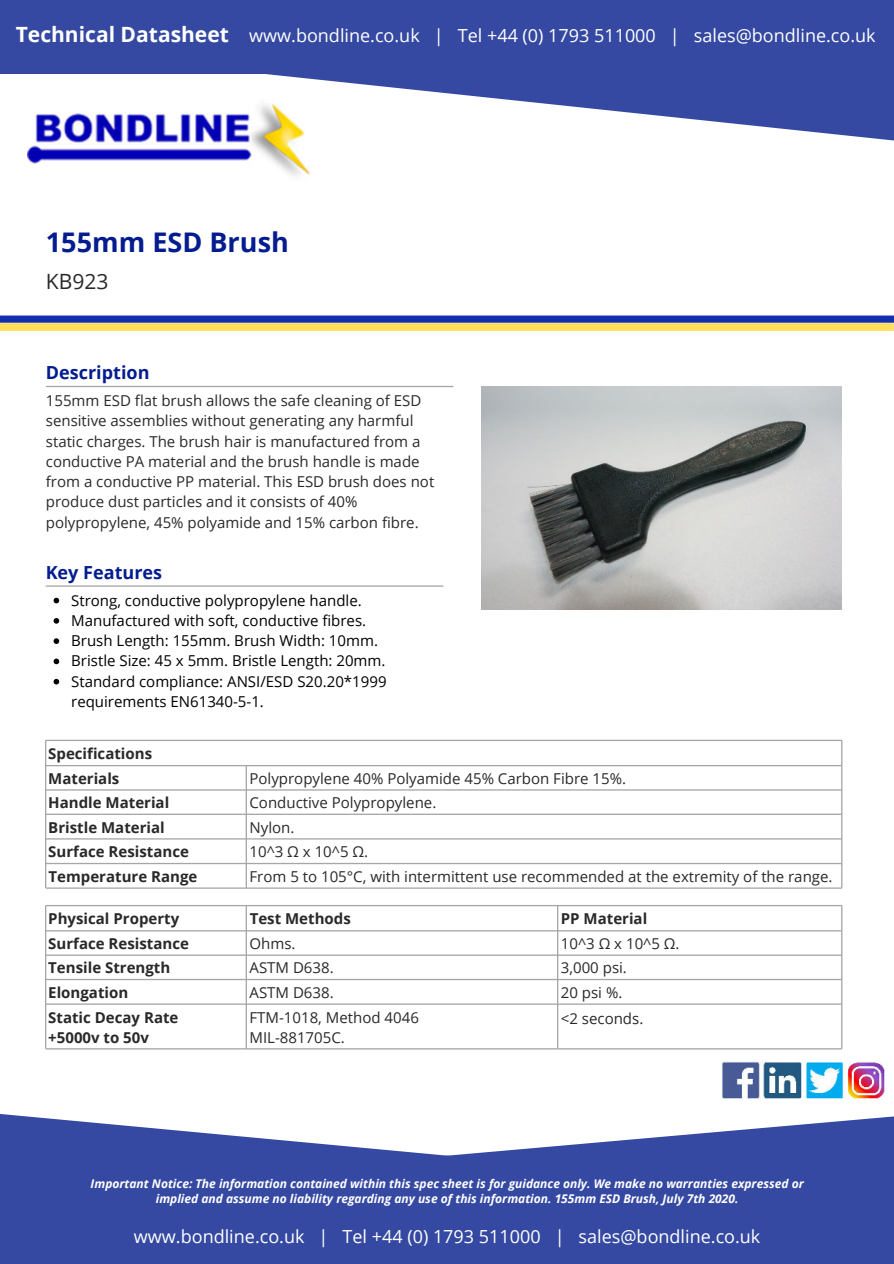
<style>
.page{position:relative;width:894px;height:1264px;background:#fff}
.page>*{position:absolute;margin:0;border:0;box-sizing:border-box;transform-origin:0 0}
.t1{font:700 27px "Open Sans";color:#031c8f}
.t2{font:21px "Open Sans";color:#292929}
.t3{font:18px "Open Sans";color:#fff}
.t4{font:700 18px "Open Sans";color:#031c8f}
.t5{font:15px/20.2px "Open Sans";color:#292929}
.t6{font:15px/20.2px "Open Sans";color:#000}
.t7{font:700 15px/24.6px "Open Sans";color:#292929}
.t8{font:italic 700 12px/15.8px "Open Sans";color:#fff;text-align:center}
.s1{font-weight:700;font-size:21px}
</style>
<div class="page">
<svg style="left:265px;top:74px;width:628px;height:67px"></svg>
<div style="left:0;top:0;width:893px;height:74px;background:#3549a2"></div>
<img style="left:27px;top:98px;width:283px;height:78px">
<svg style="left:0;top:315px;width:893px;height:16px;background:#93908a"></svg>
<svg style="left:0;top:1114px;width:893px;height:76px;fill:#3549a2"></svg>
<div style="left:0;top:1190px;width:893px;height:73px;background:#3549a2"></div>
<img style="left:721px;top:1061px;width:163px;height:37px">
<svg style="left:46px;top:386px;width:407px;height:1px"></svg>
<svg style="left:46px;top:585px;width:397px;height:1px"></svg>
<svg style="left:45px;top:739px;width:797px;height:149px"></svg>
<svg style="left:45px;top:905px;width:797px;height:144px"></svg>
<img style="left:481px;top:386px;width:360px;height:223px">
<svg style="left:54px;top:597px;width:5px;height:6px"></svg>
<svg style="left:54px;top:618px;width:5px;height:5px"></svg>
<svg style="left:54px;top:638px;width:5px;height:6px"></svg>
<svg style="left:54px;top:658px;width:5px;height:6px"></svg>
<svg style="left:54px;top:679px;width:5px;height:5px"></svg>
<p class="t3" style="left:16px;top:23px;width:861px"><span class="s1">Technical Datasheet</span> www.bondline.co.uk | Tel +44 (0) 1793 511000 | sales@bondline.co.uk</p>
<h1 class="t1" style="left:46px;top:223px;width:244px">155mm ESD Brush</h1>
<h2 class="t2" style="left:46px;top:267px;width:64px">KB923</h2>
<p class="t4" style="left:46px;top:360px;width:105px">Description</p>
<p class="t5" style="left:46px;top:390px;width:390px">155mm ESD flat brush allows the safe cleaning of ESD sensitive assemblies without generating any harmful static charges. The brush hair is manufactured from a conductive PA material and the brush handle is made from a conductive PP material. This ESD brush does not produce dust particles and it consists of 40% polypropylene, 45% polyamide and 15% carbon fibre.</p>
<p class="t4" style="left:46px;top:559px;width:118px">Key Features</p>
<p class="t6" style="left:71px;top:589px;width:317px">Strong, conductive polypropylene handle.<br>Manufactured with soft, conductive fibres.<br>Brush Length: 155mm. Brush Width: 10mm.<br>Bristle Size: 45 x 5mm. Bristle Length: 20mm.<br>Standard compliance: ANSI/ESD S20.20*1999 requirements EN61340-5-1.</p>
<p class="t7" style="left:48px;top:740px;width:105px">Specifications</p>
<p class="t7" style="left:48px;top:790px;width:122px">Handle Material</p>
<p class="t7" style="left:48px;top:839px;width:150px">Surface Resistance<br>Temperature Range</p>
<p class="t5" style="left:249px;top:767px;width:378px">Polypropylene 40% Polyamide 45% Carbon Fibre 15%.</p>
<p class="t7" style="left:48px;top:765px;width:73px">Materials</p>
<p class="t5" style="left:249px;top:792px;width:188px">Conductive Polypropylene.</p>
<p class="t7" style="left:48px;top:814px;width:118px">Bristle Material</p>
<p class="t5" style="left:249px;top:816px;width:46px">Nylon.</p>
<p class="t5" style="left:249px;top:841px;width:120px">10^3 Ω x 10^5 Ω.</p>
<p class="t5" style="left:249px;top:866px;width:584px">From 5 to 105°C, with intermittent use recommended at the extremity of the range.</p>
<p class="t7" style="left:249px;top:905px;width:103px">Test Methods</p>
<p class="t7" style="left:48px;top:905px;width:132px">Physical Property</p>
<p class="t7" style="left:48px;top:955px;width:123px">Tensile Strength</p>
<p class="t7" style="left:48px;top:1006px;width:132px;line-height:20.2px">Static Decay Rate +5000v to 50v</p>
<p class="t7" style="left:48px;top:930px;width:142px">Surface Resistance</p>
<p class="t5" style="left:249px;top:933px;width:48px">Ohms.</p>
<p class="t5" style="left:249px;top:957px;width:86px">ASTM D638.</p>
<p class="t7" style="left:48px;top:979px;width:81px">Elongation</p>
<p class="t5" style="left:249px;top:981px;width:86px">ASTM D638.</p>
<p class="t5" style="left:249px;top:1006px;width:171px">FTM-1018, Method 4046<br>MIL-881705C.</p>
<p class="t7" style="left:560px;top:905px;width:88px">PP Material</p>
<p class="t5" style="left:560px;top:930px;width:120px;line-height:24.9px">10^3 Ω x 10^5 Ω.<br>3,000 psi.<br>20 psi %.<br>&lt;2 seconds.</p>
<p class="t8" style="left:91px;top:1175px;width:714px">Important Notice: The information contained within this spec sheet is for guidance only. We make no warranties expressed or implied and assume no liability regarding any use of this information. 155mm ESD Brush, July 7th 2020.</p>
<p class="t3" style="left:134px;top:1224px;width:627px">www.bondline.co.uk | Tel +44 (0) 1793 511000 | sales@bondline.co.uk</p>
</div>
